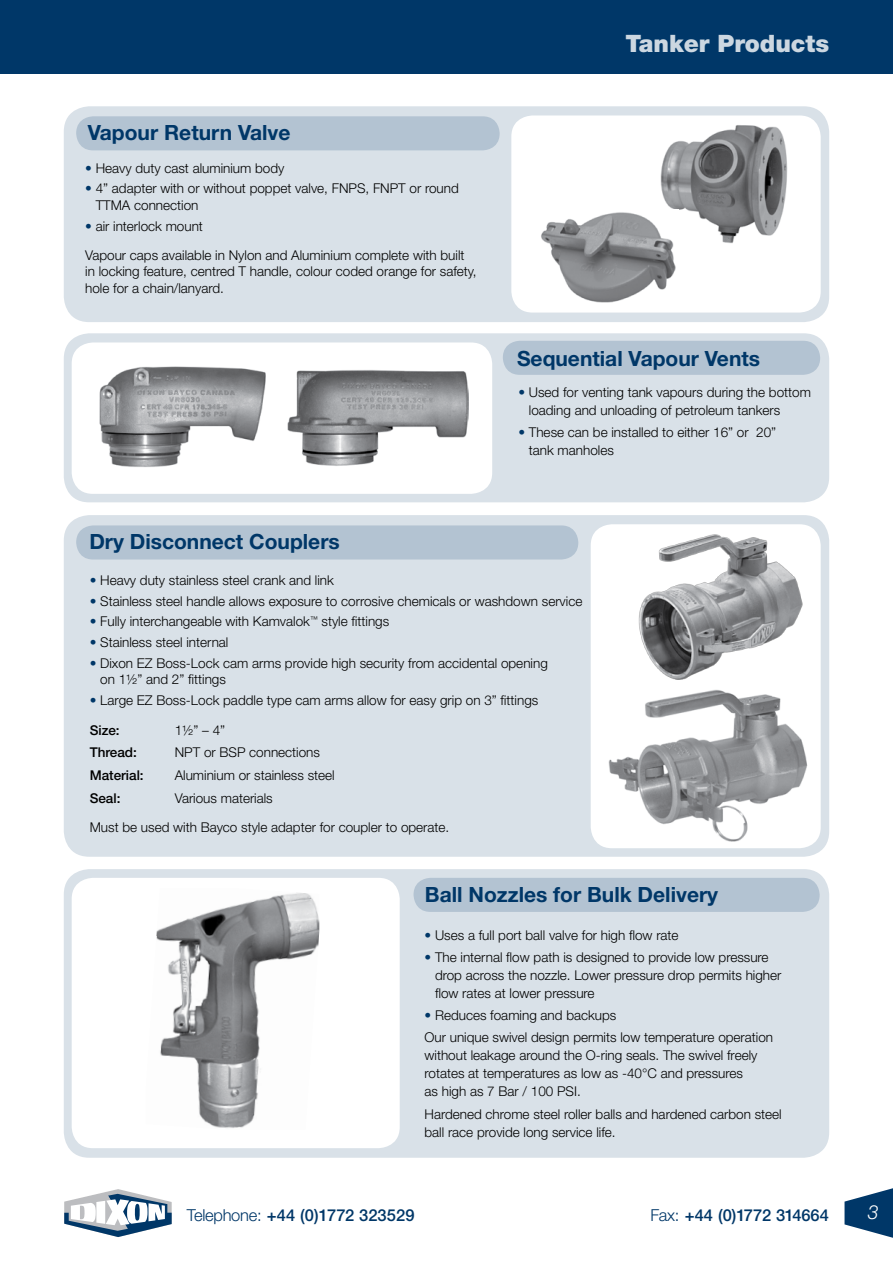
<style>
.page{position:relative;width:893px;height:1263px;background:#fff}
.page>*{position:absolute;margin:0;border:0;box-sizing:border-box;transform-origin:0 0}
.t1{font:900 24px "Helvetica Neue";color:#ccd7e1}
.t2{font:700 21px "Helvetica Neue";color:#003768}
.t3{font:italic 300 19.5px "Helvetica Neue";color:#fff}
.t4{font:500 16.5px "Helvetica Neue";letter-spacing:-.005em;color:#003768}
.t5{font:300 13.5px/18px "Helvetica Neue";color:#000}
.t6{font:500 13.5px "Helvetica Neue";color:#000}
.s1{color:#003768}
.s2{font-weight:500}
.s3{font-weight:300}
</style>
<div class="page">
<div style="left:64px;top:106px;width:765px;height:216px;background:#d9e1e8;border-radius:26px"></div>
<div style="left:64px;top:515px;width:765px;height:342px;background:#d9e1e8;border-radius:26px"></div>
<div style="left:64px;top:333px;width:765px;height:169px;background:#d9e1e8;border-radius:26px"></div>
<div style="left:64px;top:869px;width:765px;height:289px;background:#d9e1e8;border-radius:26px"></div>
<div style="left:511px;top:115px;width:310px;height:198px;background:#fff;border-radius:21px"></div>
<div style="left:591px;top:524px;width:230px;height:324px;background:#fff;border-radius:21px"></div>
<div style="left:72px;top:342px;width:420px;height:152px;background:#fff;border-radius:21px"></div>
<div style="left:72px;top:878px;width:328px;height:270px;background:#fff;border-radius:21px"></div>
<svg style="left:844px;top:1188px;width:49px;height:50px"></svg>
<svg style="left:64px;top:1189px;width:108px;height:48px"></svg>
<div style="left:0;top:0;width:893px;height:73px;background:#003768"></div>
<img style="left:99px;top:366px;width:167px;height:101px">
<img style="left:288px;top:370px;width:181px;height:96px">
<img style="left:660px;top:125px;width:128px;height:118px">
<img style="left:541px;top:210px;width:137px;height:93px">
<img style="left:608px;top:689px;width:200px;height:153px">
<img style="left:638px;top:534px;width:165px;height:146px">
<img style="left:156px;top:893px;width:163px;height:235px">
<div style="left:76px;top:116px;width:424px;height:34px;background:#b3c3d2;border-radius:17px"></div>
<div style="left:503px;top:341px;width:317px;height:34px;background:#b3c3d2;border-radius:17px"></div>
<div style="left:414px;top:878px;width:406px;height:34px;background:#b3c3d2;border-radius:17px"></div>
<div style="left:76px;top:525px;width:502px;height:34px;background:#b3c3d2;border-radius:17px"></div>
<h2 class="t2" style="left:88px;top:119px;width:204px">Vapour Return Valve</h2>
<p class="t5" style="left:85px;top:159px;width:201px"><span class="s1">•</span> Heavy duty cast aluminium body</p>
<p class="t5" style="left:96px;top:180px;width:365px;line-height:16.5px;text-indent:-11px"><span class="s1">•</span> 4” adapter with or without poppet valve, FNPS, FNPT or round<br>TTMA connection</p>
<p class="t5" style="left:85px;top:211px;width:381px;line-height:29.2px"><span class="s1">•</span> air interlock mount<br>Vapour caps available in Nylon and Aluminium complete with built</p>
<p class="t5" style="left:85px;top:263px;width:393px;line-height:16.5px">in locking feature, centred T handle, colour coded orange for safety, hole for a chain/lanyard.</p>
<h2 class="t2" style="left:89px;top:528px;width:252px">Dry Disconnect Couplers</h2>
<h1 class="t1" style="left:626px;top:29px;width:205px">Tanker Products</h1>
<h2 class="t2" style="left:517px;top:345px;width:245px">Sequential Vapour Vents</h2>
<p class="t5" style="left:529px;top:383px;width:284px;text-indent:-11px"><span class="s1">•</span> Used for venting tank vapours during the bottom loading and unloading of petroleum tankers</p>
<p class="t5" style="left:529px;top:423px;width:249px;text-indent:-11px"><span class="s1">•</span> These can be installed to either 16” or 20” tank manholes</p>
<p class="t5" style="left:90px;top:571px;width:246px"><span class="s1">•</span> Heavy duty stainless steel crank and link</p>
<p class="t5" style="left:90px;top:592px;width:494px"><span class="s1">•</span> Stainless steel handle allows exposure to corrosive chemicals or washdown service</p>
<p class="t5" style="left:90px;top:612px;width:301px"><span class="s1">•</span> Fully interchangeable with Kamvalok<sup>™</sup> style fittings</p>
<p class="t5" style="left:90px;top:633px;width:140px"><span class="s1">•</span> Stainless steel internal</p>
<p class="t5" style="left:100px;top:655px;width:449px;line-height:16.5px;text-indent:-11px"><span class="s1">•</span> Dixon EZ Boss-Lock cam arms provide high security from accidental opening on 1½” and 2” fittings</p>
<p class="t5" style="left:90px;top:685px;width:450px;line-height:29.2px"><span class="s1">•</span> Large EZ Boss-Lock paddle type cam arms allow for easy grip on 3” fittings<br><span class="s2">Size:</span></p>
<p class="t5" style="left:175px;top:720px;width:52px">1½” – 4”</p>
<p class="t6" style="left:90px;top:744px;width:49px">Thread:</p>
<p class="t5" style="left:175px;top:743px;width:147px">NPT or BSP connections</p>
<p class="t6" style="left:90px;top:767px;width:56px">Material:</p>
<p class="t5" style="left:175px;top:766px;width:161px">Aluminium or stainless steel</p>
<p class="t6" style="left:90px;top:790px;width:32px">Seal:</p>
<p class="t5" style="left:90px;top:783px;width:361px;line-height:29.2px;text-indent:85px">Various materials<br>Must be used with Bayco style adapter for coupler to operate.</p>
<h2 class="t2" style="left:425px;top:881px;width:295px">Ball Nozzles for Bulk Delivery</h2>
<p class="t5" style="left:425px;top:925px;width:256px"><span class="s1">•</span> Uses a full port ball valve for high flow rate</p>
<p class="t5" style="left:435px;top:948px;width:348px;text-indent:-11px"><span class="s1">•</span> The internal flow path is designed to provide low pressure drop across the nozzle. Lower pressure drop permits higher flow rates at lower pressure</p>
<p class="t5" style="left:425px;top:1004px;width:350px;line-height:22.2px"><span class="s1">•</span> Reduces foaming and backups<br>Our unique swivel design permits low temperature operation</p>
<p class="t5" style="left:425px;top:1046px;width:334px">without leakage around the O-ring seals. The swivel freely rotates at temperatures as low as -40°C and pressures as high as 7 Bar / 100 PSI.</p>
<p class="t5" style="left:425px;top:1104px;width:359px">Hardened chrome steel roller balls and hardened carbon steel ball race provide long service life.</p>
<p class="t4" style="left:187px;top:1205px;width:229px"><span class="s3">Telephone:</span> +44 (0)1772 323529</p>
<p class="t4" style="left:650px;top:1205px;width:180px"><span class="s3">Fax:</span> +44 (0)1772 314664</p>
<h3 class="t3" style="left:868px;top:1201px;width:12px">3</h3>
</div>
